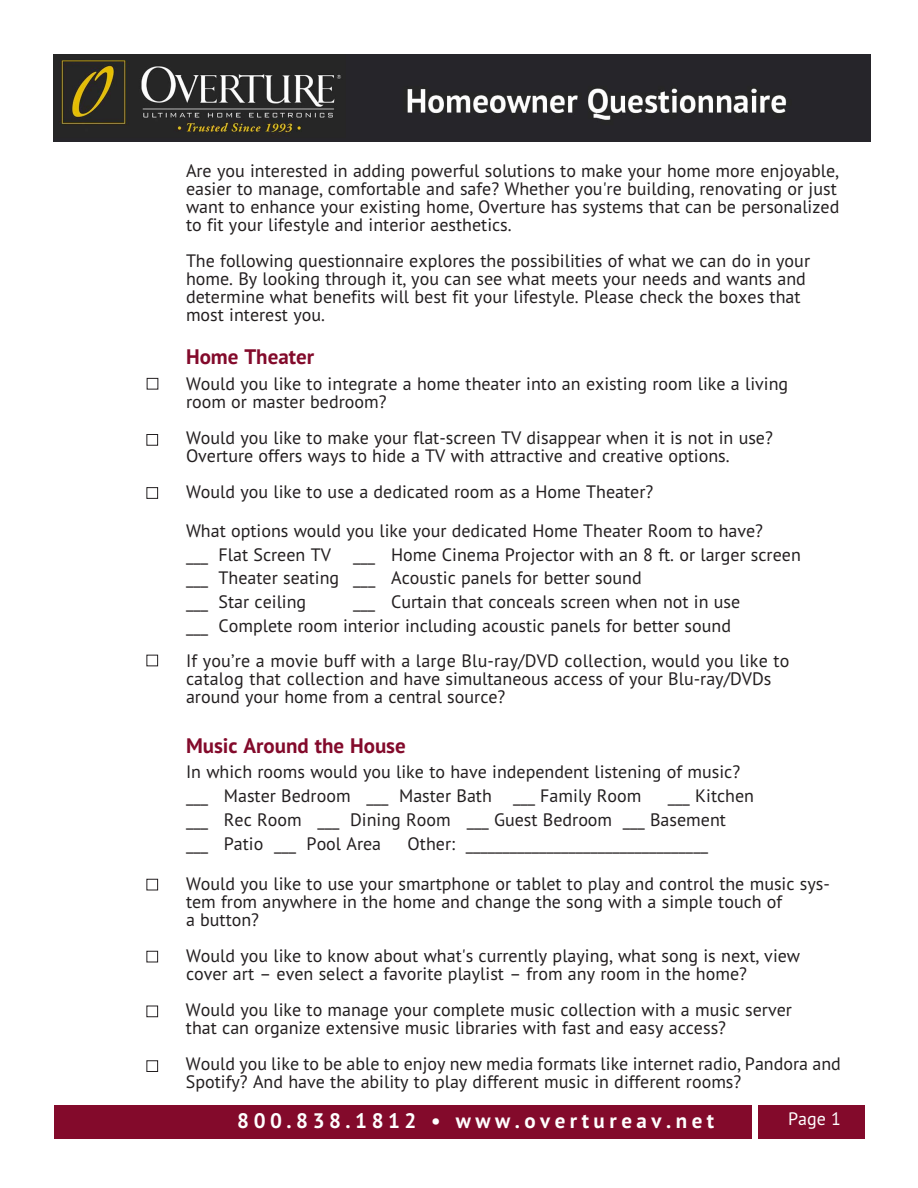
<style>
.page{position:relative;width:918px;height:1188px;background:#fff}
.page>*{position:absolute;margin:0;border:0;box-sizing:border-box;transform-origin:0 0}
.t1{font:700 21px "PT Sans";letter-spacing:.215em;color:#fff}
.t2{font:700 21px "PT Sans";color:#830a2b}
.t3{font:18px/18px "PT Sans";color:#231f20}
.t4{font:18px "PT Sans";color:#fff}
</style>
<div class="page">
<div style="left:147px;top:378px;width:11px;height:12px;border:1px solid #231f20"></div>
<div style="left:147px;top:434px;width:11px;height:12px;border:1px solid #231f20"></div>
<div style="left:147px;top:487px;width:11px;height:12px;border:1px solid #231f20"></div>
<div style="left:147px;top:655px;width:11px;height:11px;border:1px solid #231f20"></div>
<div style="left:147px;top:879px;width:11px;height:11px;border:1px solid #231f20"></div>
<div style="left:147px;top:951px;width:11px;height:11px;border:1px solid #231f20"></div>
<div style="left:147px;top:1006px;width:11px;height:11px;border:1px solid #231f20"></div>
<div style="left:147px;top:1060px;width:11px;height:12px;border:1px solid #231f20"></div>
<div style="left:54px;top:1105px;width:810px;height:33px;background:#830a2b"></div>
<div style="left:752px;top:1096px;width:6px;height:44px;background:#fff"></div>
<img style="left:53px;top:54px;width:817px;height:87px">
<p class="t3" style="left:186px;top:161px;width:655px">Are you interested in adding powerful solutions to make your home more enjoyable, easier to manage, comfortable and safe? Whether you're building, renovating or just want to enhance your existing home, Overture has systems that can be personalized to fit your lifestyle and interior aesthetics.</p>
<p class="t3" style="left:186px;top:251px;width:626px">The following questionnaire explores the possibilities of what we can do in your home. By looking through it, you can see what meets your needs and wants and determine what benefits will best fit your lifestyle. Please check the boxes that most interest you.</p>
<p class="t2" style="left:186px;top:343px;width:130px">Home Theater</p>
<p class="t3" style="left:186px;top:374px;width:604px">Would you like to integrate a home theater into an existing room like a living room or master bedroom?</p>
<p class="t3" style="left:186px;top:428px;width:588px">Would you like to make your flat-screen TV disappear when it is not in use?<br>Overture offers ways to hide a TV with attractive and creative options.</p>
<p class="t3" style="left:186px;top:471px;width:579px;line-height:39px">Would you like to use a dedicated room as a Home Theater?<br>What options would you like your dedicated Home Theater Room to have?</p>
<p class="t3" style="left:186px;top:542px;width:616px;line-height:24px">___ Flat Screen TV ___ Home Cinema Projector with an 8 ft. or larger screen ___ Theater seating ___ Acoustic panels for better sound<br>___ Star ceiling</p>
<p class="t3" style="left:186px;top:590px;width:556px;line-height:24px;text-indent:167px">___ Curtain that conceals screen when not in use ___ Complete room interior including acoustic panels for better sound</p>
<p class="t3" style="left:186px;top:651px;width:605px">If you’re a movie buff with a large Blu-ray/DVD collection, would you like to catalog that collection and have simultaneous access of your Blu-ray/DVDs around your home from a central source?</p>
<p class="t2" style="left:186px;top:731px;width:221px">Music Around the House</p>
<p class="t3" style="left:186px;top:759px;width:556px;line-height:24px">In which rooms would you like to have independent listening of music? ___ Master Bedroom ___ Master Bath ___ Family Room</p>
<p class="t3" style="left:186px;top:783px;width:570px;line-height:24px;text-indent:482px">___ Kitchen ___ Rec Room ___ Dining Room ___ Guest Bedroom ___ Basement<br>___ Patio ___ Pool Area</p>
<p class="t3" style="left:408px;top:834px;width:302px">Other: _________________________________</p>
<p class="t3" style="left:186px;top:875px;width:645px">Would you like to use your smartphone or tablet to play and control the music sys&shy;tem from anywhere in the home and change the song with a simple touch of<br>a button?</p>
<p class="t3" style="left:186px;top:947px;width:616px">Would you like to know about what's currently playing, what song is next, view cover art – even select a favorite playlist – from any room in the home?</p>
<p class="t3" style="left:186px;top:1001px;width:608px">Would you like to manage your complete music collection with a music server that can organize extensive music libraries with fast and easy access?</p>
<p class="t3" style="left:186px;top:1055px;width:656px">Would you like to be able to enjoy new media formats like internet radio, Pandora and<br>Spotify? And have the ability to play different music in different rooms?</p>
<p class="t1" style="left:237px;top:1106px;width:478px">800.838.1812 • www.overtureav.net</p>
<p class="t4" style="left:788px;top:1107px;width:54px">Page 1</p>
</div>
